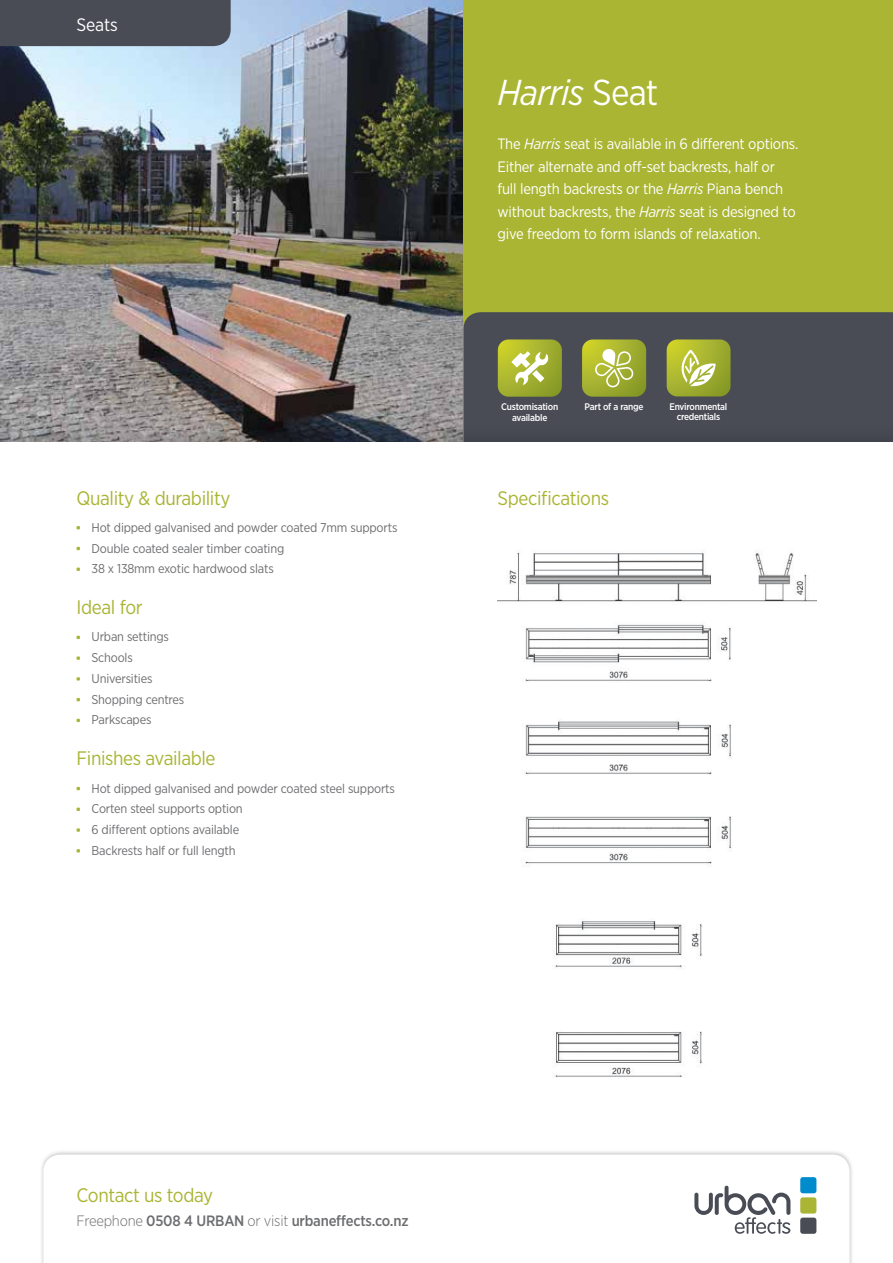
<style>
.page{position:relative;width:893px;height:1263px;background:#fff}
.page>*{position:absolute;margin:0;border:0;box-sizing:border-box;transform-origin:0 0}
.t1{font:italic 36px "Gotham Narrow";letter-spacing:-.02em;color:#fff}
.t2{font:19.5px "Gotham Narrow";letter-spacing:-.02em;color:#a9b533}
.t3{font:18px "Gotham Narrow";letter-spacing:-.01em;color:#fff}
.t4{font:15px/22.5px "Gotham Narrow";letter-spacing:-.015em;color:#fff}
.t5{font:500 15px "Gotham Narrow";letter-spacing:-.015em;color:#6d6e71}
.t6{font:12.75px/20.7px "Gotham Narrow";letter-spacing:-.015em;color:#6d6e71}
.t7{font:500 9.6px/10.6px "Gotham Narrow";letter-spacing:-.025em;color:#fff;text-align:center}
.s1{font-style:normal}
.s2{font-style:italic}
.s3{font-weight:300}
</style>
<div class="page">
<div style="left:39px;top:1149px;width:815px;height:114px;background:#000;opacity:.25"></div>
<svg style="left:43px;top:1154px;width:807px;height:109px"></svg>
<div style="left:800px;top:1177px;width:16px;height:16px;background:#008ccc;border-radius:3px"></div>
<div style="left:800px;top:1197px;width:16px;height:16px;background:#a9b533;border-radius:3px"></div>
<div style="left:800px;top:1217px;width:16px;height:17px;background:#494c55;border-radius:3px"></div>
<svg style="left:694px;top:1186px;width:96px;height:48px"></svg>
<img style="left:0;top:0;width:463px;height:424px">
<div style="left:463px;top:0;width:430px;height:442px;background:#a9b533"></div>
<div style="left:0;top:0;width:231px;height:46px;background:#494c55"></div>
<div style="left:463px;top:312px;width:430px;height:112px;background:#494c55"></div>
<svg style="left:77px;top:567px;width:3px;height:4px"></svg>
<svg style="left:77px;top:656px;width:3px;height:4px"></svg>
<svg style="left:77px;top:677px;width:3px;height:4px"></svg>
<svg style="left:77px;top:828px;width:3px;height:4px"></svg>
<img style="left:497px;top:551px;width:319px;height:526px">
<div style="left:0;top:424px;width:893px;height:46px;background:#000;opacity:.15"></div>
<div style="left:0;top:442px;width:893px;height:18px;background:#fff"></div>
<div style="left:0;top:447px;width:893px;height:26px;background:#fff"></div>
<svg style="left:667px;top:339px;width:63px;height:57px"></svg>
<svg style="left:498px;top:339px;width:64px;height:58px"></svg>
<svg style="left:582px;top:339px;width:64px;height:58px"></svg>
<h3 class="t3" style="left:77px;top:13px;width:43px">Seats</h3>
<h1 class="t1" style="left:497px;top:70px;width:162px">Harris <span class="s1">Seat</span></h1>
<p class="t4" style="left:497px;top:132px;width:302px">The <span class="s2">Harris</span> seat is available in 6 different options.<br>Either alternate and off-set backrests, half or<br>full length backrests or the <span class="s2">Harris</span> Piana bench without backrests, the <span class="s2">Harris</span> seat is designed to give freedom to form islands of relaxation.</p>
<p class="t7" style="left:501px;top:401px;width:59px">Customisation available</p>
<p class="t7" style="left:584px;top:401px;width:60px">Part of a range</p>
<p class="t7" style="left:669px;top:401px;width:59px">Environmental credentials</p>
<h2 class="t2" style="left:77px;top:486px;width:155px">Quality &amp; durability</h2>
<h2 class="t2" style="left:497px;top:486px;width:113px">Specifications</h2>
<p class="t6" style="left:92px;top:517px;width:307px">Hot dipped galvanised and powder coated 7mm supports<br>Double coated sealer timber coating<br>38 x 138mm exotic hardwood slats</p>
<h2 class="t2" style="left:77px;top:595px;width:68px">Ideal for</h2>
<p class="t6" style="left:92px;top:626px;width:94px">Urban settings<br>Schools<br>Universities<br>Shopping centres<br>Parkscapes</p>
<h2 class="t2" style="left:77px;top:746px;width:141px">Finishes available</h2>
<p class="t6" style="left:92px;top:777px;width:305px">Hot dipped galvanised and powder coated steel supports Corten steel supports option<br>6 different options available<br>Backrests half or full length</p>
<h2 class="t2" style="left:77px;top:1183px;width:138px">Contact us today</h2>
<p class="t5" style="left:77px;top:1211px;width:333px"><span class="s3">Freephone</span> 0508 4 URBAN <span class="s3">or visit</span> urbaneffects.co.nz</p>
</div>
